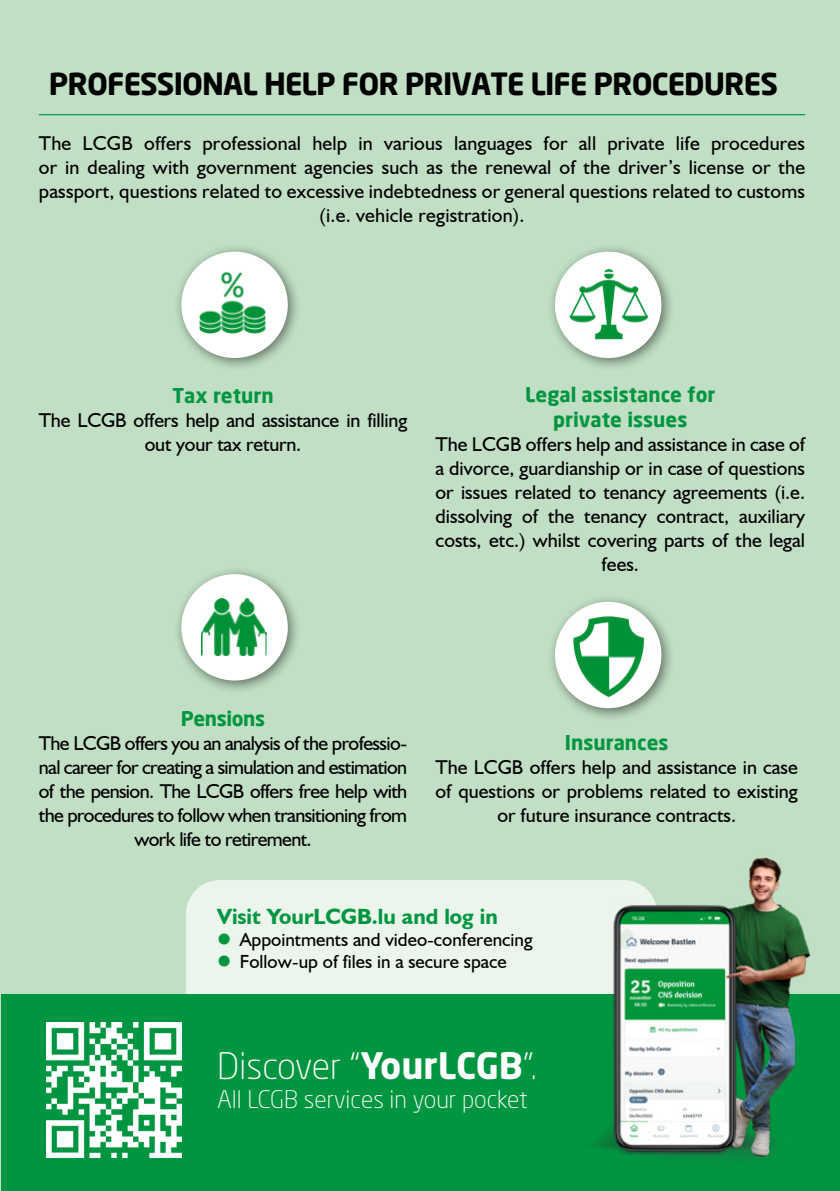
<style>
.page{position:relative;width:840px;height:1191px;background:#fff}
.page>*{position:absolute;margin:0;border:0;box-sizing:border-box;transform-origin:0 0}
.t1{font:300 36px "Neo Sans Std";color:#fff}
.t2{font:700 30px "Neo Sans";letter-spacing:-.03em;color:#000}
.t3{font:300 24px "Neo Sans Std";color:#fff}
.t4{font:700 22px "Humanist 521 BT";color:#009641}
.t5{font:20px/24px "Humanist 521 BT";color:#000;text-align:center}
.t6{font:20px/24px "Humanist 521 BT";letter-spacing:-.03em;color:#000;text-align:center}
.t7{font:700 20px/24px "Neo Sans";color:#009641;text-align:center}
.t8{font:700 20px "Neo Sans";letter-spacing:-.02em;color:#009641}
.t9{font:19px/22px "Humanist 521 BT";color:#000}
.s1{font-weight:700}
</style>
<div class="page">
<div style="left:0;top:0;width:839px;height:1191px;background:#c1dfc4"></div>
<hr style="left:39px;top:114px;width:765px;height:1px;background:#009641">
<div style="left:172px;top:243px;width:129px;height:129px;background:#000;opacity:.5"></div>
<div style="left:181px;top:252px;width:107px;height:106px;background:#fff;border-radius:50%"></div>
<img style="left:199px;top:272px;width:67px;height:62px">
<div style="left:172px;top:565px;width:129px;height:129px;background:#000;opacity:.5"></div>
<div style="left:181px;top:574px;width:107px;height:106px;background:#fff;border-radius:50%"></div>
<img style="left:201px;top:598px;width:65px;height:57px">
<div style="left:546px;top:243px;width:129px;height:129px;background:#000;opacity:.5"></div>
<div style="left:554px;top:252px;width:107px;height:106px;background:#fff;border-radius:50%"></div>
<img style="left:564px;top:268px;width:87px;height:72px">
<div style="left:546px;top:593px;width:129px;height:129px;background:#000;opacity:.5"></div>
<div style="left:554px;top:602px;width:107px;height:106px;background:#fff;border-radius:50%"></div>
<img style="left:564px;top:616px;width:90px;height:82px">
<div style="left:186px;top:880px;width:471px;height:240px;background:#ebf5ec;border-radius:34px"></div>
<div style="left:1px;top:994px;width:838px;height:197px;background:#009641"></div>
<img style="left:46px;top:1022px;width:135px;height:135px">
<img style="left:593px;top:857px;width:218px;height:302px">
<h2 class="t2" style="left:49px;top:65px;width:730px">PROFESSIONAL HELP FOR PRIVATE LIFE PROCEDURES</h2>
<p class="t5" style="left:39px;top:131px;width:767px">The LCGB offers professional help in various languages for all private life procedures or in dealing with government agencies such as the renewal of the driver’s license or the passport, questions related to excessive indebtedness or general questions related to customs (i.e. vehicle registration).</p>
<p class="t7" style="left:172px;top:383px;width:103px">Tax return</p>
<p class="t5" style="left:39px;top:408px;width:369px">The LCGB offers help and assistance in filling out your tax return.</p>
<p class="t7" style="left:525px;top:382px;width:192px">Legal assistance for private issues</p>
<p class="t5" style="left:435px;top:431px;width:371px">The LCGB offers help and assistance in case of a divorce, guardianship or in case of questions or issues related to tenancy agreements (i.e. dissolving of the tenancy contract, auxiliary costs, etc.) whilst covering parts of the legal fees.</p>
<p class="t8" style="left:181px;top:705px;width:86px">Pensions</p>
<p class="t6" style="left:39px;top:730px;width:370px">The LCGB offers you an analysis of the professio&shy;nal career for creating a simulation and estimation of the pension. The LCGB offers free help with the procedures to follow when transitioning from work life to retirement.</p>
<p class="t7" style="left:564px;top:730px;width:105px">Insurances</p>
<p class="t5" style="left:435px;top:755px;width:363px">The LCGB offers help and assistance in case of questions or problems related to existing or future insurance contracts.</p>
<p class="t4" style="left:217px;top:902px;width:282px">Visit YourLCGB.lu and log in</p>
<p class="t9" style="left:240px;top:927px;width:294px">Appointments and video-conferencing<br>Follow-up of files in a secure space</p>
<h1 class="t1" style="left:217px;top:1043px;width:321px">Discover “<span class="s1">YourLCGB</span>”.</h1>
<p class="t3" style="left:217px;top:1084px;width:312px">All LCGB services in your pocket</p>
</div>
